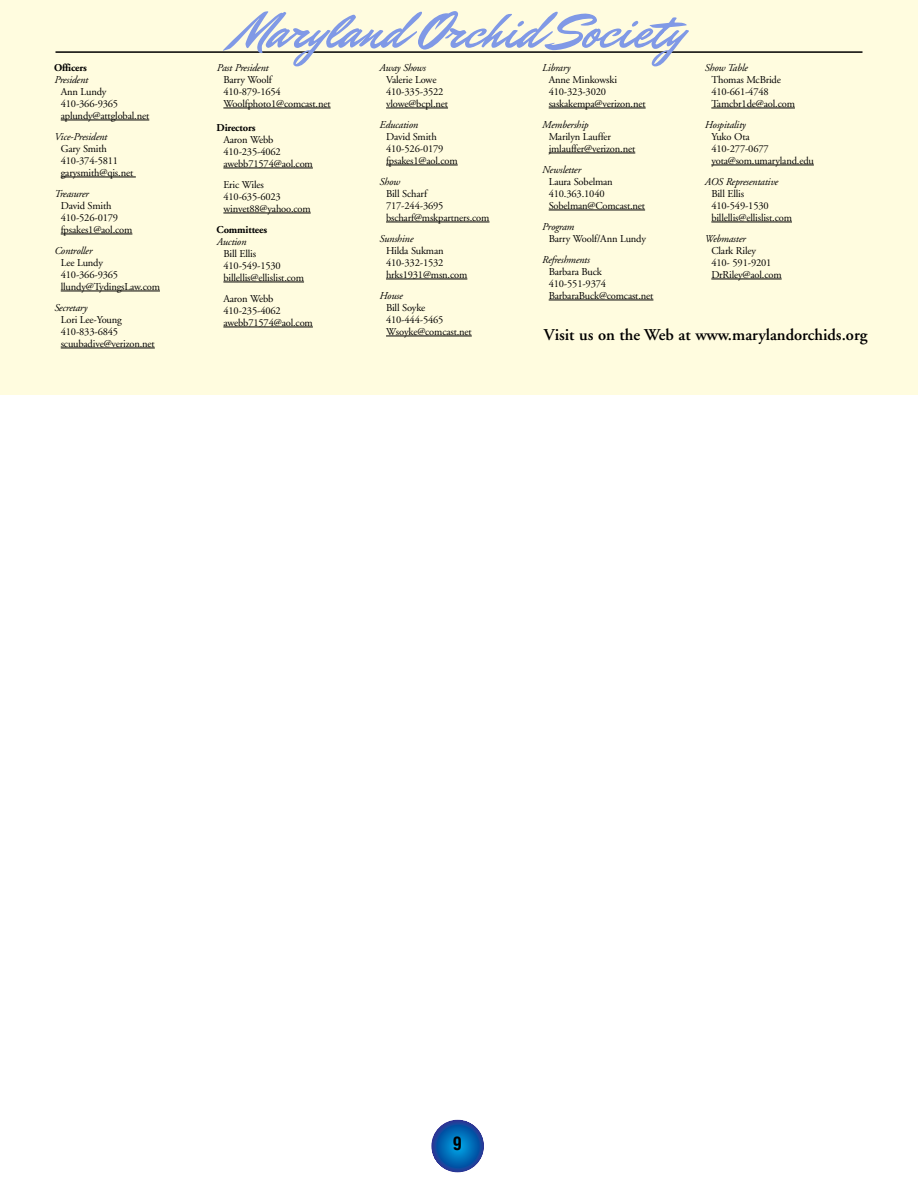
<style>
.page{position:relative;width:918px;height:1188px;background:#fff}
.page>*{position:absolute;margin:0;border:0;box-sizing:border-box;transform-origin:0 0}
.t1{font:52.5px "Mr Dafoe";letter-spacing:-.02em;color:#8099e6}
.t2{font:600 16.5px "Adobe Garamond";color:#000}
.t3{font:10.5px/12px "Adobe Garamond";letter-spacing:-.015em;color:#000}
.t4{font:italic 10.5px "Adobe Garamond";letter-spacing:-.015em;color:#000}
.t5{font:700 10.5px "Adobe Garamond";letter-spacing:-.015em;color:#000}
</style>
<div class="page">
<div style="left:0;top:0;width:918px;height:394px;background:#fffcdf"></div>
<hr style="left:61px;top:120px;width:88px;height:1px;background:#000">
<hr style="left:61px;top:177px;width:75px;height:1px;background:#000">
<hr style="left:61px;top:234px;width:71px;height:1px;background:#000">
<hr style="left:61px;top:291px;width:99px;height:1px;background:#000">
<hr style="left:61px;top:348px;width:94px;height:1px;background:#000">
<hr style="left:223px;top:108px;width:108px;height:1px;background:#000">
<hr style="left:223px;top:168px;width:90px;height:1px;background:#000">
<hr style="left:223px;top:213px;width:88px;height:1px;background:#000">
<hr style="left:223px;top:282px;width:81px;height:1px;background:#000">
<hr style="left:223px;top:327px;width:90px;height:1px;background:#000">
<hr style="left:386px;top:108px;width:62px;height:1px;background:#000">
<hr style="left:386px;top:165px;width:72px;height:1px;background:#000">
<hr style="left:386px;top:222px;width:104px;height:1px;background:#000">
<hr style="left:386px;top:279px;width:81px;height:1px;background:#000">
<hr style="left:386px;top:336px;width:86px;height:1px;background:#000">
<hr style="left:549px;top:108px;width:97px;height:1px;background:#000">
<hr style="left:549px;top:153px;width:86px;height:1px;background:#000">
<hr style="left:549px;top:210px;width:96px;height:1px;background:#000">
<hr style="left:549px;top:300px;width:104px;height:1px;background:#000">
<hr style="left:711px;top:108px;width:84px;height:1px;background:#000">
<hr style="left:711px;top:165px;width:103px;height:1px;background:#000">
<hr style="left:711px;top:222px;width:81px;height:1px;background:#000">
<hr style="left:711px;top:279px;width:71px;height:1px;background:#000">
<svg style="left:431px;top:1120px;width:53px;height:52px;background:#0c5cad"></svg>
<hr style="left:56px;top:51px;width:806px;height:2px;background:#000">
<svg style="left:454px;top:1136px;width:7px;height:14px"></svg>
<p class="t5" style="left:54px;top:62px;width:35px">Officers</p>
<p class="t4" style="left:54px;top:74px;width:35px">President</p>
<p class="t3" style="left:61px;top:86px;width:90px">Ann Lundy<br>410-366-9365 aplundy@attglobal.net</p>
<p class="t4" style="left:54px;top:131px;width:54px">Vice-President</p>
<p class="t3" style="left:61px;top:143px;width:74px">Gary Smith<br>410-374-5811 garysmith@qis.net</p>
<p class="t4" style="left:54px;top:188px;width:36px">Treasurer</p>
<p class="t3" style="left:61px;top:200px;width:73px">David Smith<br>410-526-0179 fpsakes1@aol.com</p>
<p class="t4" style="left:54px;top:245px;width:40px">Controller</p>
<p class="t3" style="left:61px;top:257px;width:101px">Lee Lundy<br>410-366-9365 llundy@TydingsLaw.com</p>
<p class="t4" style="left:54px;top:302px;width:35px">Secretary</p>
<p class="t3" style="left:61px;top:314px;width:96px">Lori Lee-Young<br>410-833-6845 scuubadive@verizon.net</p>
<h1 class="t1" style="left:234px;top:-5px;width:451px">Maryland Orchid Society</h1>
<p class="t4" style="left:217px;top:62px;width:53px">Past President</p>
<p class="t3" style="left:223px;top:74px;width:109px">Barry Woolf<br>410-879-1654<br>Woolfphoto1@comcast.net</p>
<p class="t5" style="left:217px;top:122px;width:40px">Directors</p>
<p class="t3" style="left:223px;top:134px;width:91px">Aaron Webb<br>410-235-4062 awebb71574@aol.com</p>
<p class="t3" style="left:223px;top:179px;width:89px">Eric Wiles<br>410-635-6023 winvet88@yahoo.com</p>
<p class="t5" style="left:217px;top:224px;width:52px">Committees</p>
<p class="t4" style="left:217px;top:236px;width:31px">Auction</p>
<p class="t3" style="left:223px;top:248px;width:82px">Bill Ellis<br>410-549-1530 billellis@ellislist.com</p>
<p class="t3" style="left:223px;top:293px;width:91px">Aaron Webb<br>410-235-4062 awebb71574@aol.com</p>
<p class="t4" style="left:542px;top:62px;width:30px">Library</p>
<p class="t3" style="left:549px;top:74px;width:98px">Anne Minkowski<br>410-323-3020 saskakempa@verizon.net</p>
<p class="t4" style="left:542px;top:119px;width:48px">Membership</p>
<p class="t3" style="left:549px;top:131px;width:88px">Marilyn Lauffer jmlauffer@verizon.net</p>
<p class="t4" style="left:542px;top:164px;width:40px">Newsletter</p>
<p class="t3" style="left:549px;top:176px;width:98px">Laura Sobelman<br>410.363.1040<br>Sobelman@Comcast.net</p>
<p class="t4" style="left:542px;top:221px;width:33px">Program</p>
<p class="t3" style="left:549px;top:233px;width:99px">Barry Woolf/Ann Lundy</p>
<p class="t4" style="left:542px;top:254px;width:49px">Refreshments</p>
<p class="t3" style="left:549px;top:266px;width:106px">Barbara Buck<br>410-551-9374<br>BarbaraBuck@comcast.net</p>
<p class="t4" style="left:705px;top:62px;width:44px">Show Table</p>
<p class="t3" style="left:711px;top:74px;width:85px">Thomas McBride<br>410-661-4748<br>Tamcbr1de@aol.com</p>
<p class="t4" style="left:705px;top:119px;width:42px">Hospitality</p>
<p class="t3" style="left:711px;top:131px;width:104px">Yuko Ota<br>410-277-0677 yota@som.umaryland.edu</p>
<p class="t4" style="left:705px;top:176px;width:75px">AOS Representative</p>
<p class="t3" style="left:711px;top:188px;width:82px">Bill Ellis<br>410-549-1530 billellis@ellislist.com</p>
<p class="t4" style="left:705px;top:233px;width:42px">Webmaster</p>
<p class="t3" style="left:711px;top:245px;width:72px">Clark Riley<br>410- 591-9201<br>DrRiley@aol.com</p>
<p class="t4" style="left:379px;top:62px;width:48px">Away Shows</p>
<p class="t3" style="left:386px;top:74px;width:64px">Valerie Lowe<br>410-335-3522 vlowe@bcpl.net</p>
<p class="t4" style="left:379px;top:119px;width:40px">Education</p>
<p class="t3" style="left:386px;top:131px;width:73px">David Smith<br>410-526-0179 fpsakes1@aol.com</p>
<p class="t4" style="left:379px;top:176px;width:22px">Show</p>
<p class="t3" style="left:386px;top:188px;width:105px">Bill Scharf<br>717-244-3695 bscharf@mskpartners.com</p>
<p class="t4" style="left:379px;top:233px;width:35px">Sunshine</p>
<p class="t3" style="left:386px;top:245px;width:83px">Hilda Sukman<br>410-332-1532 hrks1931@msn.com</p>
<p class="t4" style="left:379px;top:290px;width:25px">House</p>
<p class="t3" style="left:386px;top:302px;width:87px">Bill Soyke<br>410-444-5465<br>Wsoyke@comcast.net</p>
<h2 class="t2" style="left:544px;top:326px;width:325px">Visit us on the Web at www.marylandorchids.org</h2>
</div>
